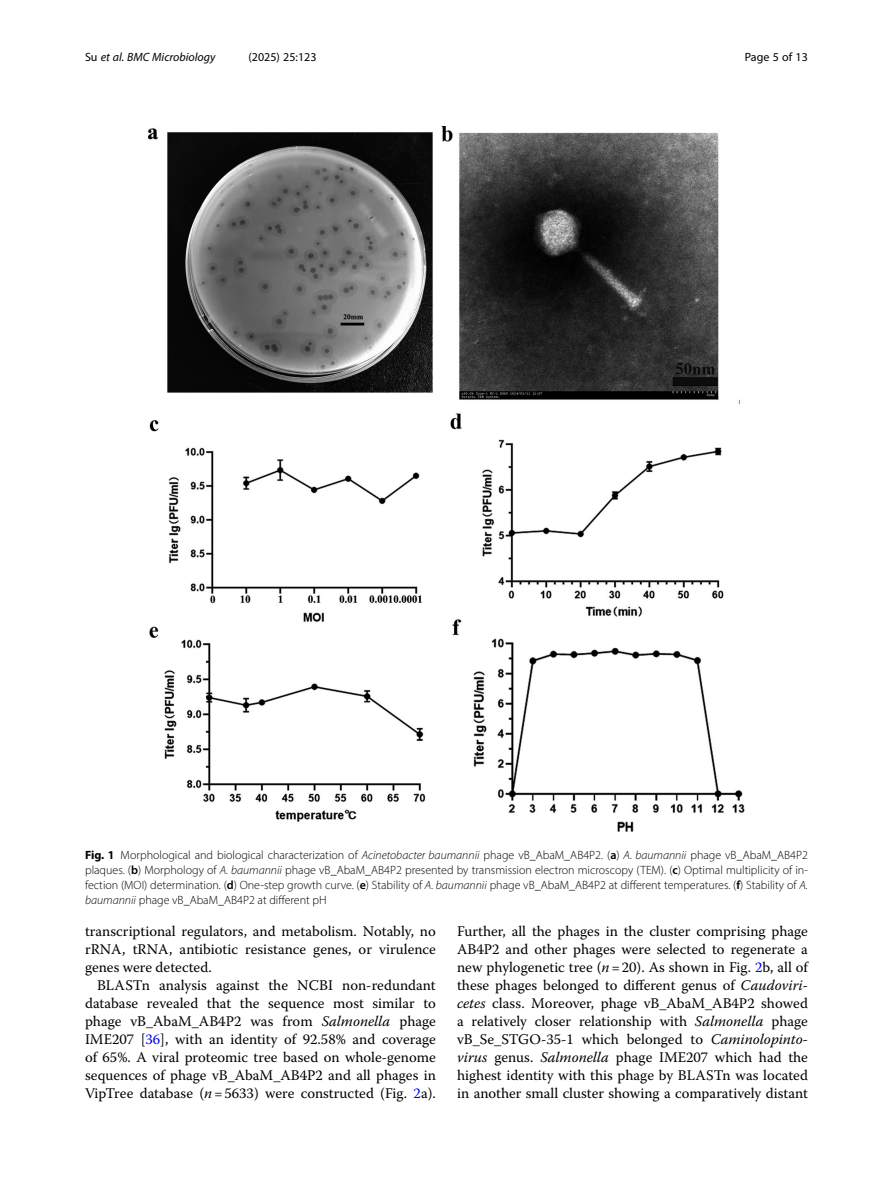
<style>
.page{position:relative;width:893px;height:1191px;background:#fff}
.page>*{position:absolute;margin:0;border:0;box-sizing:border-box;transform-origin:0 0}
.Body_Text_Indent{font:14.7px/18px "Warnock Pro";color:#000;text-align:justify}
.Body_Text{font:14.7px/18px "Warnock Pro";color:#000;text-align:justify}
.Figure_Caption{font:300 12px/15px "Myriad Pro";color:#000;text-align:justify}
.t1{font:italic 12px "Myriad Pro";color:#000}
.t2{font:12px "Myriad Pro";color:#000}
.s1{font-style:normal}
.s2{font-weight:700}
.s3{font-style:italic}
.s4{font-weight:600}
.s5{color:#00f}
</style>
<div class="page">
<img style="left:149px;top:126px;width:595px;height:706px">
<p class="t1" style="left:85px;top:50px;width:132px"><span class="s1">Su</span> et al. BMC Microbiology</p>
<p class="t2" style="left:248px;top:50px;width:70px">(2025) 25:123</p>
<p class="t2" style="left:745px;top:50px;width:65px">Page 5 of 13</p>
<p class="Figure_Caption" style="left:85px;top:847px;width:724px"><span class="s2">Fig. 1</span> Morphological and biological characterization of <span class="s3">Acinetobacter baumannii</span> phage vB_AbaM_AB4P2. (<span class="s4">a</span>) <span class="s3">A. baumannii</span> phage vB_AbaM_AB4P2 plaques. (<span class="s4">b</span>) Morphology of <span class="s3">A. baumannii</span> phage vB_AbaM_AB4P2 presented by transmission electron microscopy (TEM). (<span class="s4">c</span>) Optimal multiplicity of in&shy;fection (MOI) determination. (<span class="s4">d</span>) One-step growth curve. (<span class="s4">e</span>) Stability of <span class="s3">A. baumannii</span> phage vB_AbaM_AB4P2 at different temperatures. (<span class="s4">f</span>) Stability of <span class="s3">A. baumannii</span> phage vB_AbaM_AB4P2 at different pH</p>
<p class="Body_Text" style="left:85px;top:922px;width:352px">transcriptional regulators, and metabolism. Notably, no rRNA, tRNA, antibiotic resistance genes, or virulence genes were detected.</p>
<p class="Body_Text_Indent" style="left:85px;top:976px;width:352px;text-indent:12px">BLASTn analysis against the NCBI non-redundant database revealed that the sequence most similar to phage vB_AbaM_AB4P2 was from <span class="s3">Salmonella</span> phage IME207 [<span class="s5">36</span>], with an identity of 92.58% and coverage of 65%. A viral proteomic tree based on whole-genome sequences of phage vB_AbaM_AB4P2 and all phages in VipTree database (<span class="s3">n</span>=5633) were constructed (Fig. <span class="s5">2</span>a).</p>
<p class="Body_Text_Indent" style="left:457px;top:922px;width:352px">Further, all the phages in the cluster comprising phage AB4P2 and other phages were selected to regenerate a new phylogenetic tree (<span class="s3">n</span>=20). As shown in Fig. <span class="s5">2</span>b, all of these phages belonged to different genus of <span class="s3">Caudoviri&shy;cetes</span> class. Moreover, phage vB_AbaM_AB4P2 showed a relatively closer relationship with <span class="s3">Salmonella</span> phage vB_Se_STGO-35-1 which belonged to <span class="s3">Caminolopinto&shy;virus</span> genus. <span class="s3">Salmonella</span> phage IME207 which had the highest identity with this phage by BLASTn was located in another small cluster showing a comparatively distant</p>
</div>
